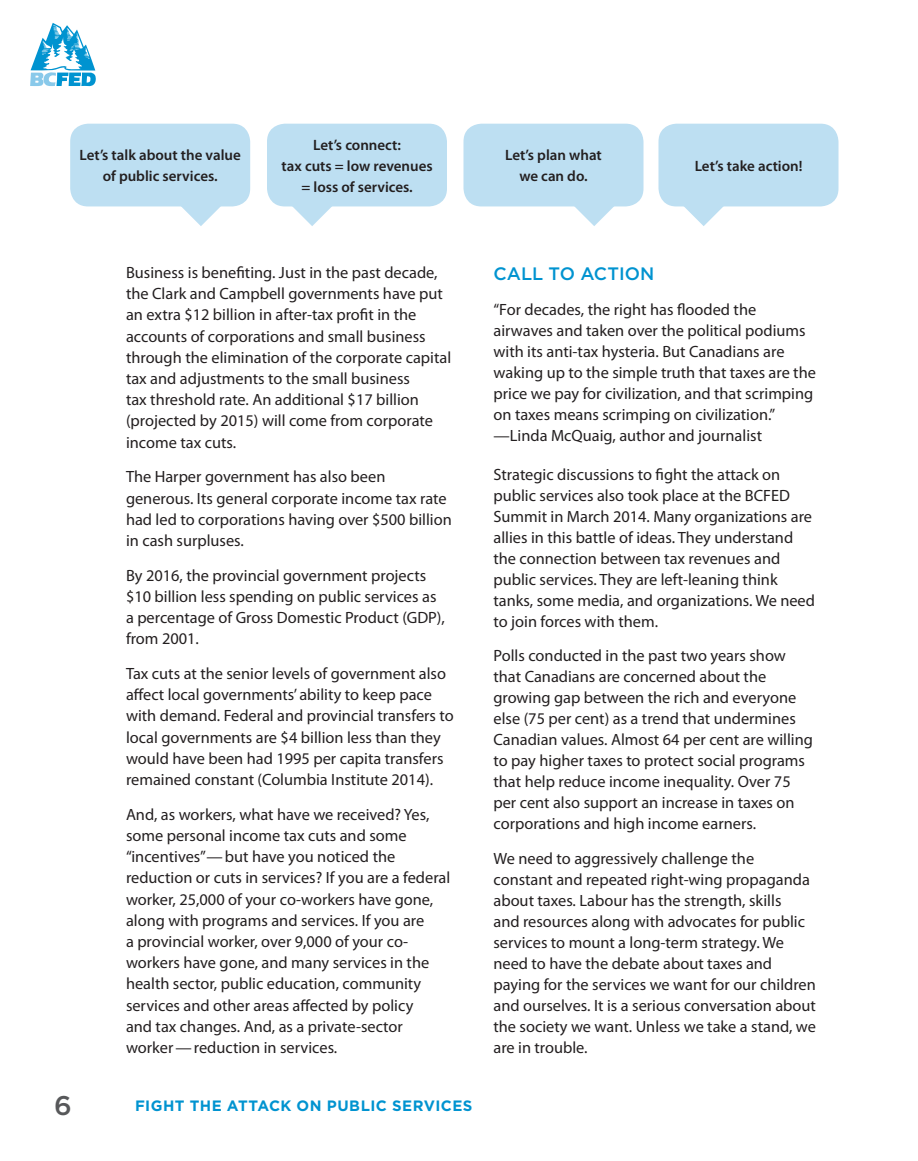
<style>
.page{position:relative;width:918px;height:1161px;background:#fff}
.page>*{position:absolute;margin:0;border:0;box-sizing:border-box;transform-origin:0 0}
.t1{font:500 27px "Gotham";color:#57585a}
.t2{font:500 18px "Gotham";color:#0093d0}
.t3{font:16.35px/21.1px "Myriad Pro";color:#231f20}
.t4{font:600 15px/21px "Myriad Pro";color:#231f20;text-align:center}
.t5{font:700 15px "Gotham";letter-spacing:.03em;color:#0093d0}
</style>
<div class="page">
<svg style="left:30px;top:23px;width:66px;height:64px"></svg>
<div style="left:70px;top:124px;width:180px;height:82px;background:#bddff2;border-radius:18px"></div>
<svg style="left:172px;top:202px;width:72px;height:24px"></svg>
<div style="left:267px;top:124px;width:180px;height:82px;background:#bddff2;border-radius:18px"></div>
<svg style="left:269px;top:197px;width:72px;height:29px"></svg>
<div style="left:464px;top:124px;width:180px;height:82px;background:#bddff2;border-radius:18px"></div>
<svg style="left:565px;top:203px;width:71px;height:23px"></svg>
<div style="left:658px;top:124px;width:180px;height:82px;background:#bddff2;border-radius:18px"></div>
<svg style="left:660px;top:196px;width:73px;height:30px"></svg>
<p class="t4" style="left:80px;top:144px;width:163px">Let’s talk about the value of public services.</p>
<p class="t4" style="left:282px;top:134px;width:153px">Let’s connect:<br>tax cuts = low revenues = loss of services.</p>
<p class="t4" style="left:505px;top:144px;width:98px">Let’s plan what we can do.</p>
<p class="t4" style="left:695px;top:155px;width:109px">Let’s take action!</p>
<p class="t3" style="left:126px;top:262px;width:327px">Business is benefiting. Just in the past decade, the Clark and Campbell governments have put an extra $12 billion in after-tax profit in the accounts of corporations and small business through the elimination of the corporate capital tax and adjustments to the small business<br>tax threshold rate. An additional $17 billion (projected by 2015) will come from corporate income tax cuts.</p>
<p class="t3" style="left:126px;top:466px;width:327px">The Harper government has also been generous. Its general corporate income tax rate had led to corporations having over $500 billion in cash surpluses.</p>
<p class="t3" style="left:126px;top:564px;width:321px">By 2016, the provincial government projects $10 billion less spending on public services as a percentage of Gross Domestic Product (GDP), from 2001.</p>
<p class="t3" style="left:126px;top:663px;width:329px">Tax cuts at the senior levels of government also affect local governments’ ability to keep pace with demand. Federal and provincial transfers to local governments are $4 billion less than they would have been had 1995 per capita transfers remained constant (Columbia Institute 2014).</p>
<p class="t3" style="left:126px;top:803px;width:326px">And, as workers, what have we received? Yes, some personal income tax cuts and some “incentives”—but have you noticed the reduction or cuts in services? If you are a federal worker, 25,000 of your co-workers have gone, along with programs and services. If you are<br>a provincial worker, over 9,000 of your co&shy;workers have gone, and many services in the health sector, public education, community services and other areas affected by policy<br>and tax changes. And, as a private-sector worker—reduction in services.</p>
<h1 class="t1" style="left:54px;top:1088px;width:19px">6</h1>
<p class="t5" style="left:135px;top:1096px;width:339px">FIGHT THE ATTACK ON PUBLIC SERVICES</p>
<p class="t2" style="left:494px;top:262px;width:162px">CALL TO ACTION</p>
<p class="t3" style="left:494px;top:298px;width:324px">“For decades, the right has flooded the airwaves and taken over the political podiums with its anti-tax hysteria. But Canadians are waking up to the simple truth that taxes are the price we pay for civilization, and that scrimping on taxes means scrimping on civilization.” —Linda McQuaig, author and journalist</p>
<p class="t3" style="left:494px;top:463px;width:323px">Strategic discussions to fight the attack on public services also took place at the BCFED Summit in March 2014. Many organizations are allies in this battle of ideas. They understand the connection between tax revenues and public services. They are left-leaning think tanks, some media, and organizations. We need to join forces with them.</p>
<p class="t3" style="left:494px;top:645px;width:321px">Polls conducted in the past two years show that Canadians are concerned about the growing gap between the rich and everyone else (75 per cent) as a trend that undermines Canadian values. Almost 64 per cent are willing to pay higher taxes to protect social programs that help reduce income inequality. Over 75 per cent also support an increase in taxes on corporations and high income earners.</p>
<p class="t3" style="left:494px;top:847px;width:324px">We need to aggressively challenge the constant and repeated right-wing propaganda about taxes. Labour has the strength, skills<br>and resources along with advocates for public services to mount a long-term strategy. We need to have the debate about taxes and paying for the services we want for our children and ourselves. It is a serious conversation about the society we want. Unless we take a stand, we are in trouble.</p>
</div>
